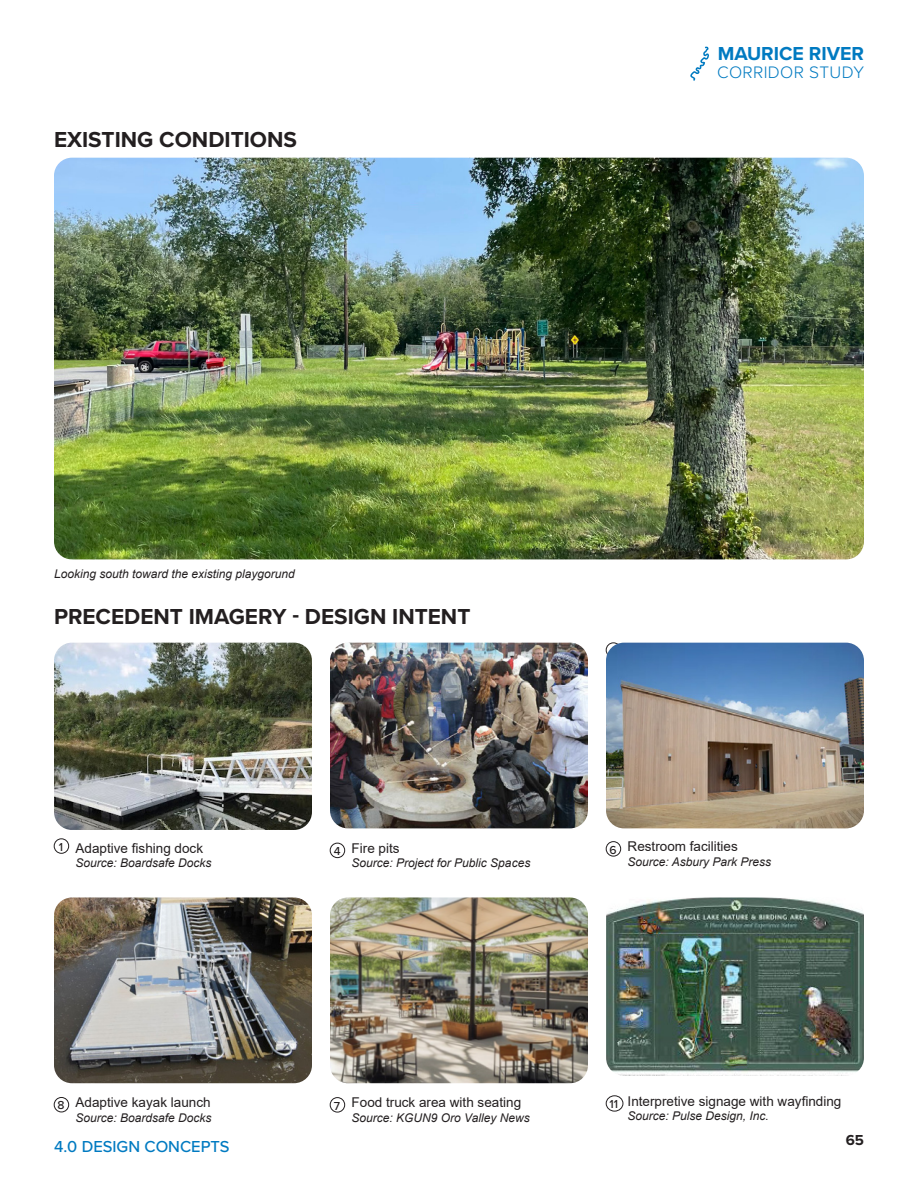
<style>
.page{position:relative;width:918px;height:1188px;background:#fff}
.page>*{position:absolute;margin:0;border:0;box-sizing:border-box;transform-origin:0 0}
.SubTitle{font:700 22.5px "Proxima Nova";color:#231f20}
.t1{font:700 19.5px "Proxima Nova";color:#007ac1}
.t2{font:300 17.25px "Proxima Nova";letter-spacing:.02em;color:#007ac1}
.t3{font:500 16.5px "Proxima Nova";color:#007ac1}
.t4{font:700 15px "Proxima Nova";color:#231f20}
.Precendent_Title{font:13.5px "Arial";color:#231f20}
.Precendent_Source{font:italic 12px "Arial";color:#231f20}
.Image_Caption{font:italic 12px "Arial";color:#231f20}
.t5{font:500 12px "Proxima Nova";color:#231f20}
</style>
<div class="page">
<svg style="left:690px;top:46px;width:19px;height:35px"></svg>
<div style="left:54px;top:1097px;width:15px;height:15px;border:1px solid #231f20;border-radius:50%"></div>
<div style="left:330px;top:1097px;width:15px;height:15px;border:1px solid #231f20;border-radius:50%"></div>
<div style="left:606px;top:841px;width:15px;height:15px;border:1px solid #231f20;border-radius:50%"></div>
<div style="left:606px;top:1096px;width:17px;height:15px;border:1px solid #231f20;border-radius:50%"></div>
<img style="left:606px;top:897px;width:258px;height:179px">
<img style="left:54px;top:158px;width:810px;height:401px">
<img style="left:54px;top:643px;width:258px;height:187px">
<img style="left:54px;top:897px;width:258px;height:186px">
<div style="left:54px;top:839px;width:15px;height:15px;border:1px solid #231f20;border-radius:50%"></div>
<div style="left:330px;top:843px;width:15px;height:15px;border:1px solid #231f20;border-radius:50%"></div>
<img style="left:606px;top:643px;width:258px;height:185px">
<img style="left:330px;top:897px;width:258px;height:186px">
<img style="left:330px;top:643px;width:258px;height:185px">
<p class="SubTitle" style="left:54px;top:123px;width:245px">EXISTING CONDITIONS</p>
<h2 class="t1" style="left:718px;top:39px;width:148px">MAURICE RIVER</h2>
<h3 class="t2" style="left:717px;top:59px;width:148px">CORRIDOR STUDY</h3>
<p class="Image_Caption" style="left:54px;top:566px;width:242px">Looking south toward the existing playgorund</p>
<p class="SubTitle" style="left:54px;top:599px;width:418px">PRECEDENT IMAGERY - DESIGN INTENT</p>
<p class="t5" style="left:59px;top:838px;width:6px">1</p>
<p class="Precendent_Title" style="left:76px;top:839px;width:129px">Adaptive fishing dock</p>
<p class="Precendent_Source" style="left:76px;top:855px;width:138px">Source: Boardsafe Docks</p>
<p class="t5" style="left:334px;top:842px;width:8px">4</p>
<p class="Precendent_Title" style="left:352px;top:839px;width:50px">Fire pits</p>
<p class="Precendent_Source" style="left:352px;top:855px;width:180px">Source: Project for Public Spaces</p>
<p class="t5" style="left:610px;top:841px;width:9px">6</p>
<p class="Precendent_Title" style="left:628px;top:837px;width:112px">Restroom facilities</p>
<p class="Precendent_Source" style="left:628px;top:854px;width:145px">Source: Asbury Park Press</p>
<p class="t5" style="left:58px;top:1097px;width:9px">8</p>
<p class="Precendent_Title" style="left:76px;top:1093px;width:137px">Adaptive kayak launch</p>
<p class="Precendent_Source" style="left:76px;top:1110px;width:138px">Source: Boardsafe Docks</p>
<h3 class="t3" style="left:54px;top:1134px;width:177px">4.0 DESIGN CONCEPTS</h3>
<p class="t5" style="left:334px;top:1097px;width:8px">7</p>
<p class="Precendent_Title" style="left:352px;top:1093px;width:171px">Food truck area with seating</p>
<p class="Precendent_Source" style="left:352px;top:1110px;width:180px">Source: KGUN9 Oro Valley News</p>
<p class="t5" style="left:610px;top:1095px;width:10px">11</p>
<p class="Precendent_Title" style="left:628px;top:1092px;width:215px">Interpretive signage with wayfinding</p>
<p class="Precendent_Source" style="left:628px;top:1108px;width:143px">Source: Pulse Design, Inc.</p>
<p class="t4" style="left:846px;top:1129px;width:20px">65</p>
</div>
